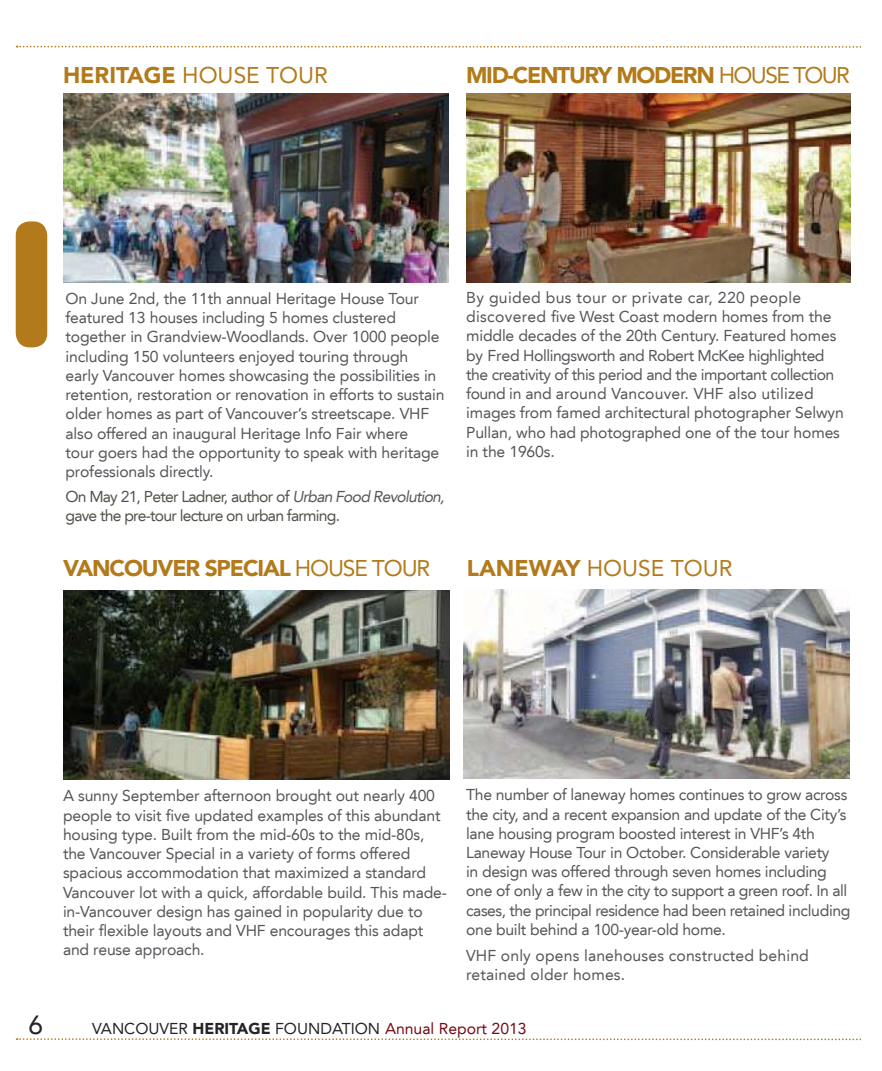
<style>
.page{position:relative;width:882px;height:1071px;background:#fff}
.page>*{position:absolute;margin:0;border:0;box-sizing:border-box;transform-origin:0 0}
.t1{font:26.25px "Avenir LT";color:#232328}
.t2{font:900 22.75px "Avenir LT";letter-spacing:-.06em;color:#b27a1a}
.t3{font:22.75px "Avenir LT";color:#b27a1a}
.t4{font:15.75px/19.2px "Avenir LT";letter-spacing:-.01em;color:#56565b}
.t5{font:15.75px/19.2px "Avenir LT";letter-spacing:-.05em;color:#53534a}
.t6{font:15.75px/19.2px "Avenir LT";letter-spacing:.01em;color:#56565b}
.t7{font:15.75px "Avenir LT";color:#232328}
.s1{font-weight:900}
.s2{font-weight:400}
.s3{color:#56565b}
.s4{font-style:italic;color:#56565b}
.s5{color:#760c16}
</style>
<div class="page">
<svg style="left:17px;top:45px;width:844px;height:3px"></svg>
<svg style="left:17px;top:1038px;width:844px;height:3px"></svg>
<div style="left:16px;top:221px;width:31px;height:126px;background:#b27a1a;border-radius:14px"></div>
<img style="left:466px;top:94px;width:384px;height:189px">
<img style="left:63px;top:93px;width:386px;height:189px">
<img style="left:464px;top:589px;width:386px;height:189px">
<img style="left:63px;top:590px;width:387px;height:189px">
<h2 class="t3" style="left:63px;top:65px;width:267px"><span class="s1">HERITAGE</span> HOUSE TOUR</h2>
<h2 class="t2" style="left:466px;top:66px;width:386px">MID-CENTURY MODERN <span class="s2">HOUSE TOUR</span></h2>
<p class="t4" style="left:66px;top:290px;width:380px">On June 2nd, the 11th annual Heritage House Tour featured 13 houses including 5 homes clustered together in Grandview-Woodlands. Over 1000 people including 150 volunteers enjoyed touring through early Vancouver homes showcasing the possibilities in retention, restoration or renovation in efforts to sustain older homes as part of Vancouver’s streetscape. VHF also offered an inaugural Heritage Info Fair where<br>tour goers had the opportunity to speak with heritage professionals directly.</p>
<p class="t5" style="left:66px;top:488px;width:383px">On May <span class="s3">21</span>, Peter Ladner, author of <span class="s4">Urban Food Revolution, </span>gave the pre-tour lecture on urban farming.</p>
<p class="t4" style="left:466px;top:289px;width:379px">By guided bus tour or private car, 220 people discovered five West Coast modern homes from the middle decades of the 20th Century. Featured homes by Fred Hollingsworth and Robert McKee highlighted the creativity of this period and the important collection found in and around Vancouver. VHF also utilized images from famed architectural photographer Selwyn Pullan, who had photographed one of the tour homes in the 1960s.</p>
<h2 class="t2" style="left:63px;top:559px;width:369px">VANCOUVER SPECIAL <span class="s2">HOUSE TOUR</span></h2>
<h2 class="t3" style="left:467px;top:558px;width:267px"><span class="s1">LANEWAY</span> HOUSE TOUR</h2>
<p class="t4" style="left:63px;top:787px;width:386px">A sunny September afternoon brought out nearly 400 people to visit five updated examples of this abundant housing type. Built from the mid-60s to the mid-80s, the Vancouver Special in a variety of forms offered spacious accommodation that maximized a standard Vancouver lot with a quick, affordable build. This made&shy;in-Vancouver design has gained in popularity due to their flexible layouts and VHF encourages this adapt and reuse approach.</p>
<p class="t4" style="left:466px;top:786px;width:386px">The number of laneway homes continues to grow across the city, and a recent expansion and update of the City’s lane housing program boosted interest in VHF’s 4th Laneway House Tour in October. Considerable variety<br>in design was offered through seven homes including one of only a few in the city to support a green roof. In all cases, the principal residence had been retained including one built behind a 100-year-old home.</p>
<p class="t6" style="left:466px;top:947px;width:344px">VHF only opens lanehouses constructed behind retained older homes.</p>
<h1 class="t1" style="left:29px;top:1014px;width:16px">6</h1>
<p class="t7" style="left:92px;top:1021px;width:436px">VANCOUVER <span class="s1">HERITAGE</span> FOUNDATION <span class="s5">Annual Report 2013</span></p>
</div>
